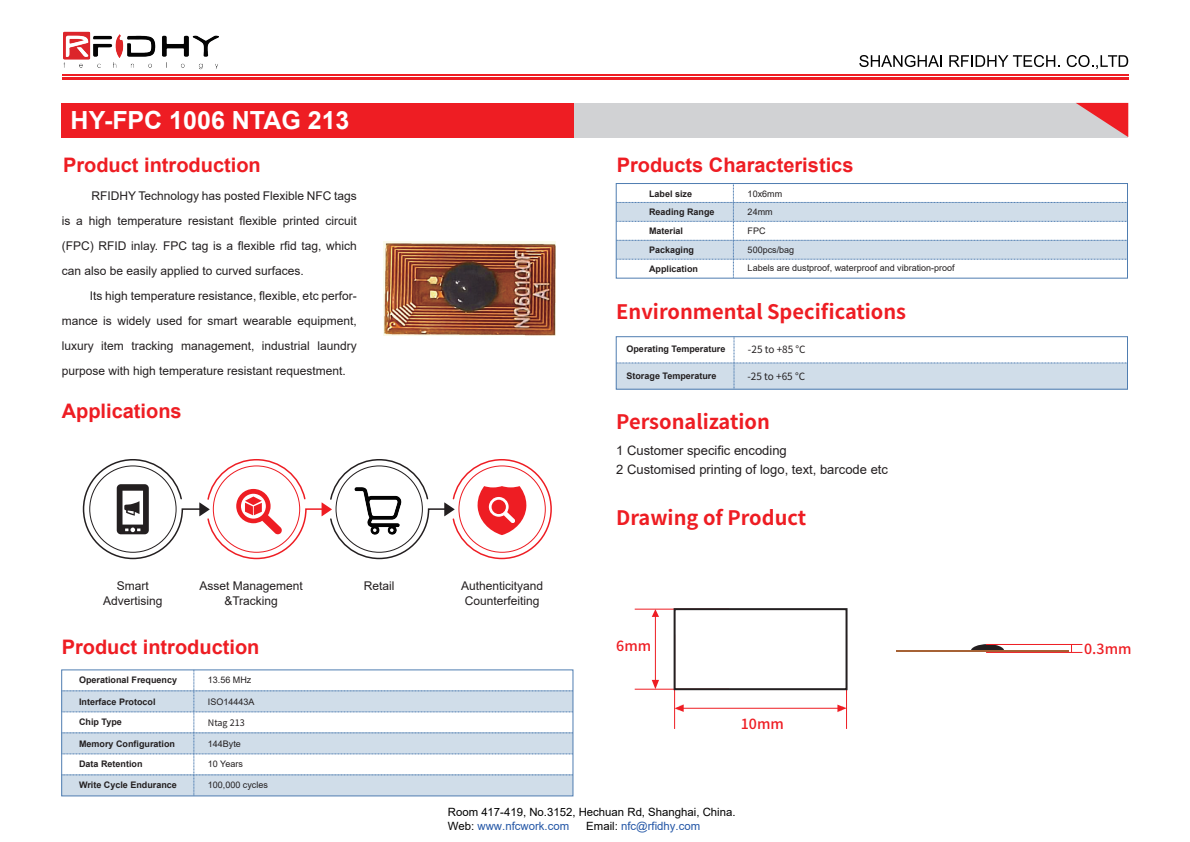
<style>
.page{position:relative;width:1190px;height:842px;background:#fff}
.page>*{position:absolute;margin:0;border:0;box-sizing:border-box;transform-origin:0 0}
.t1{font:700 25px "Arial";color:#fff}
.t2{font:700 20px "Arial";color:#ee1d23}
.t3{font:700 20px "Source Han Sans SC";color:#ee1d23}
.t4{font:500 14px "Source Han Sans SC";color:#ee1d23}
.t5{font:13px/19px "Arial";color:#231f20}
.t6{font:12px/25px "Arial";color:#231f20;text-align:center}
.t7{font:11.4px/13.7px "Arial";color:#030303}
.t8{font:11.4px "Arial";color:#2356a6}
.t9{font:10px "Source Han Sans SC";color:#231f20}
.t10{font:700 9px/18.5px "Arial";color:#231f20}
.t11{font:9px/18.1px "Arial";color:#231f20}
.t12{font:9px "Source Han Sans SC";color:#231f20}
.s1{color:#2356a6}
.s2{color:#030303}
</style>
<div class="page">
<div style="left:62px;top:103px;width:1066px;height:34px;background:#d1d2d4"></div>
<div style="left:62px;top:103px;width:512px;height:34px;background:#ee1d23"></div>
<svg style="left:1076px;top:103px;width:52px;height:34px"></svg>
<img style="left:63px;top:31px;width:155px;height:38px">
<svg style="left:859px;top:55px;width:83px;height:12px"></svg>
<svg style="left:949px;top:55px;width:111px;height:12px"></svg>
<svg style="left:1066px;top:55px;width:62px;height:14px"></svg>
<hr style="left:62px;top:74px;width:1066px;height:1px;background:#ee1d23">
<hr style="left:62px;top:78px;width:1066px;height:2px;background:#ee1d23">
<svg style="left:62px;top:670px;width:511px;height:126px"></svg>
<svg style="left:615px;top:183px;width:513px;height:96px"></svg>
<svg style="left:616px;top:184px;width:511px;height:94px"></svg>
<svg style="left:82px;top:459px;width:470px;height:101px"></svg>
<svg style="left:615px;top:336px;width:513px;height:54px"></svg>
<hr style="left:674px;top:634px;width:1px;height:95px;background:#ee1d23">
<hr style="left:846px;top:634px;width:1px;height:95px;background:#ee1d23">
<hr style="left:682px;top:708px;width:158px;height:1px;background:#ee1d23">
<svg style="left:674px;top:705px;width:10px;height:7px"></svg>
<svg style="left:837px;top:705px;width:9px;height:7px"></svg>
<hr style="left:635px;top:609px;width:94px;height:1px;background:#ee1d23">
<hr style="left:635px;top:689px;width:94px;height:1px;background:#ee1d23">
<hr style="left:655px;top:612px;width:1px;height:74px;background:#ee1d23">
<svg style="left:652px;top:609px;width:7px;height:8px"></svg>
<svg style="left:652px;top:680px;width:7px;height:9px"></svg>
<svg style="left:971px;top:644px;width:33px;height:6px"></svg>
<hr style="left:896px;top:650px;width:172px;height:2px;background:#a66235">
<hr style="left:986px;top:644px;width:96px;height:1px;background:#ee1d23">
<hr style="left:986px;top:652px;width:96px;height:1px;background:#ee1d23">
<div style="left:673px;top:608px;width:174px;height:82px;border:2px solid #231f20"></div>
<img style="left:383px;top:241px;width:172px;height:94px">
<h1 class="t1" style="left:71px;top:102px;width:280px">HY-FPC 1006 NTAG 213</h1>
<h2 class="t2" style="left:63px;top:151px;width:199px">Product introduction</h2>
<p class="t6" style="left:62px;top:184px;width:297px;text-align:justify;text-indent:30px">RFIDHY Technology has posted Flexible NFC tags is a high temperature resistant flexible printed circuit (FPC) RFID inlay. FPC tag is a flexible rfid tag, which can also be easily applied to curved surfaces.</p>
<p class="t6" style="left:62px;top:283px;width:297px;text-align:justify;text-indent:28px">Its high temperature resistance, flexible, etc perfor&shy;mance is widely used for smart wearable equipment, luxury item tracking management, industrial laundry purpose with high temperature resistant requestment.</p>
<h2 class="t2" style="left:62px;top:396px;width:122px">Applications</h2>
<p class="t6" style="left:103px;top:579px;width:61px;line-height:14.4px">Smart<br>Advertising</p>
<p class="t6" style="left:199px;top:579px;width:105px;line-height:14.4px">Asset Management &amp;Tracking</p>
<p class="t6" style="left:364px;top:574px;width:32px">Retail</p>
<p class="t6" style="left:461px;top:579px;width:84px;line-height:14.4px">Authenticityand<br>Counterfeiting</p>
<h2 class="t2" style="left:62px;top:633px;width:199px">Product introduction</h2>
<p class="t10" style="left:79px;top:671px;width:100px">Operational Frequency</p>
<p class="t10" style="left:79px;top:692px;width:78px">Interface Protocol</p>
<p class="t10" style="left:79px;top:713px;width:44px">Chip Type</p>
<p class="t10" style="left:79px;top:734px;width:98px">Memory Configuration</p>
<p class="t10" style="left:79px;top:754px;width:65px">Data Retention</p>
<p class="t10" style="left:79px;top:776px;width:99px">Write Cycle Endurance</p>
<p class="t11" style="left:208px;top:671px;width:45px">13.56 MHz</p>
<p class="t12" style="left:208px;top:717px;width:38px">Ntag 213</p>
<p class="t11" style="left:208px;top:755px;width:37px">10 Years</p>
<p class="t11" style="left:208px;top:692px;width:48px">ISO14443A</p>
<p class="t11" style="left:208px;top:734px;width:35px">144Byte</p>
<p class="t11" style="left:208px;top:776px;width:62px">100,000 cycles</p>
<h2 class="t2" style="left:617px;top:151px;width:238px">Products Characteristics</h2>
<p class="t10" style="left:649px;top:185px;width:45px">Label size</p>
<p class="t10" style="left:649px;top:222px;width:36px">Material</p>
<p class="t10" style="left:649px;top:202px;width:67px">Reading Range</p>
<p class="t10" style="left:649px;top:241px;width:51px">Packaging<br>Application</p>
<p class="t11" style="left:747px;top:184px;width:36px">10x6mm<br>24mm</p>
<p class="t11" style="left:747px;top:221px;width:48px;line-height:18.7px">FPC<br>500pcs/bag</p>
<p class="t11" style="left:747px;top:259px;width:209px">Labels are dustproof, waterproof and vibration-proof</p>
<h2 class="t3" style="left:616px;top:301px;width:291px">Environmental Specifications</h2>
<p class="t10" style="left:626px;top:340px;width:100px">Operating Temperature</p>
<p class="t10" style="left:626px;top:366px;width:91px">Storage Temperature</p>
<p class="t9" style="left:748px;top:344px;width:59px">-25 to +85 °C</p>
<p class="t9" style="left:747px;top:370px;width:59px">-25 to +65 °C</p>
<h2 class="t3" style="left:616px;top:411px;width:155px">Personalization</h2>
<p class="t5" style="left:616px;top:440px;width:273px">1 Customer specific encoding<br>2 Customised printing of logo, text, barcode etc</p>
<h2 class="t3" style="left:616px;top:507px;width:191px">Drawing of Product</h2>
<p class="t4" style="left:616px;top:638px;width:36px">6mm</p>
<p class="t4" style="left:1084px;top:641px;width:49px">0.3mm</p>
<p class="t4" style="left:741px;top:716px;width:45px">10mm</p>
<p class="t7" style="left:448px;top:805px;width:289px">Room 417-419, No.3152, Hechuan Rd, Shanghai, China.<br>Web: <span class="s1">www.nfcwork.com</span></p>
<p class="t8" style="left:586px;top:818px;width:115px"><span class="s2">Email:</span> nfc@rfidhy.com</p>
</div>
